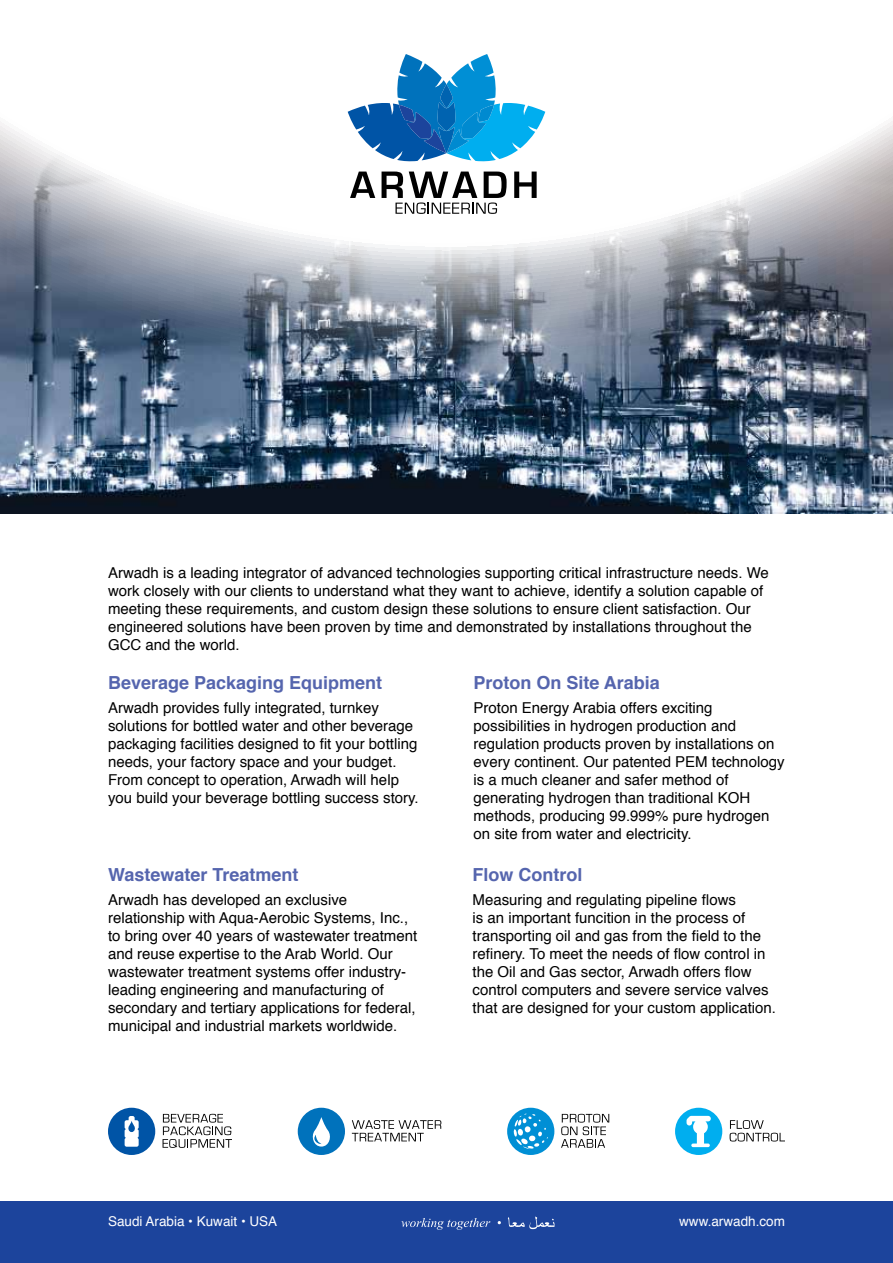
<style>
.page{position:relative;width:893px;height:1263px;background:#fff}
.page>*{position:absolute;margin:0;border:0;box-sizing:border-box;transform-origin:0 0}
.t1{font:700 18px "Helvetica";color:#5565ae}
.t2{font:15px/18px "Helvetica";color:#000}
.t3{font:13.5px "Helvetica";color:#fff}
</style>
<div class="page">
<img style="left:0;top:378px;width:893px;height:135px">
<svg style="left:0;top:111px;width:893px;height:267px"></svg>
<div style="left:0;top:1201px;width:893px;height:62px;background:#1c449c"></div>
<svg style="left:348px;top:54px;width:197px;height:108px"></svg>
<svg style="left:350px;top:172px;width:25px;height:26px"></svg>
<svg style="left:382px;top:172px;width:125px;height:42px"></svg>
<svg style="left:514px;top:172px;width:23px;height:26px"></svg>
<div style="left:108px;top:1108px;width:47px;height:47px;background:#0054a6;border-radius:50%"></div>
<svg style="left:125px;top:1116px;width:14px;height:31px"></svg>
<svg style="left:163px;top:1114px;width:69px;height:34px"></svg>
<div style="left:298px;top:1108px;width:47px;height:47px;background:#0072bc;border-radius:50%"></div>
<svg style="left:352px;top:1120px;width:89px;height:21px"></svg>
<svg style="left:312px;top:1117px;width:18px;height:29px"></svg>
<div style="left:675px;top:1108px;width:47px;height:47px;background:#00aeef;border-radius:50%"></div>
<svg style="left:730px;top:1120px;width:55px;height:21px"></svg>
<svg style="left:686px;top:1116px;width:25px;height:31px"></svg>
<svg style="left:561px;top:1114px;width:48px;height:34px"></svg>
<div style="left:507px;top:1108px;width:47px;height:47px;background:#008fd5;border-radius:50%"></div>
<svg style="left:513px;top:1113px;width:35px;height:36px"></svg>
<svg style="left:401px;top:1218px;width:89px;height:12px"></svg>
<svg style="left:508px;top:1216px;width:46px;height:13px"></svg>
<p class="t2" style="left:108px;top:564px;width:662px">Arwadh is a leading integrator of advanced technologies supporting critical infrastructure needs. We work closely with our clients to understand what they want to achieve, identify a solution capable of meeting these requirements, and custom design these solutions to ensure client satisfaction. Our engineered solutions have been proven by time and demonstrated by installations throughout the GCC and the world.</p>
<p class="t1" style="left:108px;top:668px;width:276px">Beverage Packaging Equipment</p>
<p class="t2" style="left:108px;top:699px;width:312px">Arwadh provides fully integrated, turnkey solutions for bottled water and other beverage packaging facilities designed to fit your bottling needs, your factory space and your budget.<br>From concept to operation, Arwadh will help you build your beverage bottling success story.</p>
<p class="t1" style="left:108px;top:860px;width:192px">Wastewater Treatment</p>
<p class="t2" style="left:108px;top:891px;width:311px">Arwadh has developed an exclusive relationship with Aqua-Aerobic Systems, Inc., to bring over 40 years of wastewater treatment and reuse expertise to the Arab World. Our wastewater treatment systems offer industry&shy;leading engineering and manufacturing of secondary and tertiary applications for federal, municipal and industrial markets worldwide.</p>
<p class="t1" style="left:473px;top:668px;width:188px">Proton On Site Arabia</p>
<p class="t2" style="left:473px;top:699px;width:312px">Proton Energy Arabia offers exciting possibilities in hydrogen production and regulation products proven by installations on every continent. Our patented PEM technology is a much cleaner and safer method of generating hydrogen than traditional KOH methods, producing 99.999% pure hydrogen on site from water and electricity.</p>
<p class="t1" style="left:472px;top:860px;width:111px">Flow Control</p>
<p class="t2" style="left:472px;top:891px;width:305px">Measuring and regulating pipeline flows<br>is an important funcition in the process of transporting oil and gas from the field to the refinery. To meet the needs of flow control in the Oil and Gas sector, Arwadh offers flow control computers and severe service valves that are designed for your custom application.</p>
<p class="t3" style="left:108px;top:1211px;width:171px">Saudi Arabia • Kuwait • USA</p>
<p class="t3" style="left:679px;top:1211px;width:107px">www.arwadh.com</p>
</div>
